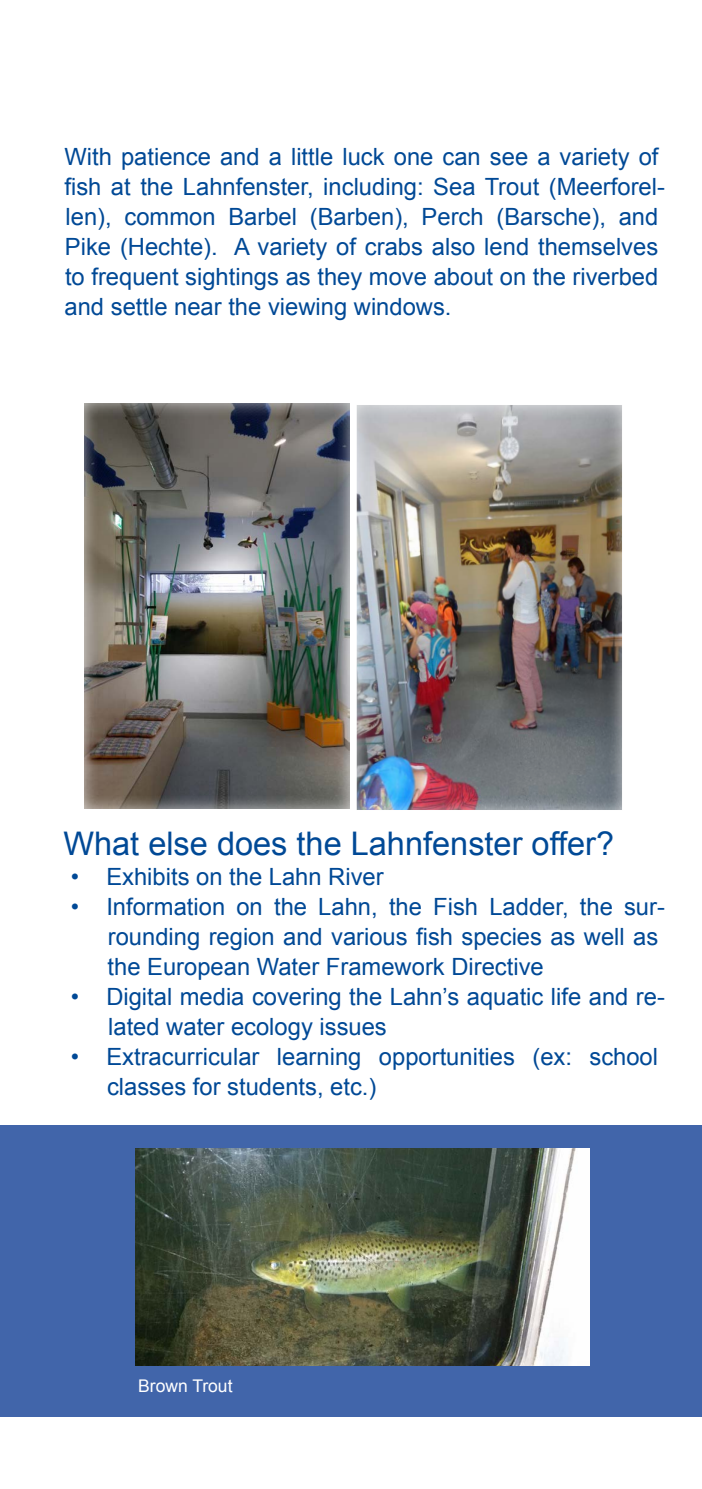
<style>
.page{position:relative;width:702px;height:1489px;background:#fff}
.page>*{position:absolute;margin:0;border:0;box-sizing:border-box;transform-origin:0 0}
.t1{font:32.5px "Arial";color:#004996}
.t2{font:23.75px/30px "Arial";color:#004996}
.t3{font:17.5px "Arial";color:#fff}
</style>
<div class="page">
<div style="left:0;top:1125px;width:702px;height:291px;background:#4165aa"></div>
<div style="left:63px;top:385px;width:307px;height:425px;background:#fff;opacity:.75"></div>
<div style="left:335px;top:386px;width:307px;height:425px;background:#fff;opacity:.75"></div>
<img style="left:136px;top:1148px;width:453px;height:217px">
<p class="t2" style="left:64px;top:142px;width:602px">With patience and a little luck one can see a variety of fish at the Lahnfenster, including: Sea Trout (Meerforel&shy;len), common Barbel (Barben), Perch (Barsche), and Pike (Hechte). A variety of crabs also lend themselves to frequent sightings as they move about on the riverbed and settle near the viewing windows.</p>
<p class="t1" style="left:63px;top:822px;width:552px">What else does the Lahnfenster offer?</p>
<p class="t2" style="left:71px;top:862px;width:314px">• Exhibits on the Lahn River</p>
<p class="t2" style="left:108px;top:892px;width:559px;text-indent:-37px">• Information on the Lahn, the Fish Ladder, the sur&shy;rounding region and various fish species as well as the European Water Framework Directive</p>
<p class="t2" style="left:108px;top:982px;width:558px;text-indent:-37px">• Digital media covering the Lahn’s aquatic life and re&shy;lated water ecology issues</p>
<p class="t2" style="left:107px;top:1042px;width:552px;text-indent:-36px">• Extracurricular learning opportunities (ex: school classes for students, etc.)</p>
<p class="t3" style="left:138px;top:1373px;width:96px">Brown Trout</p>
</div>
